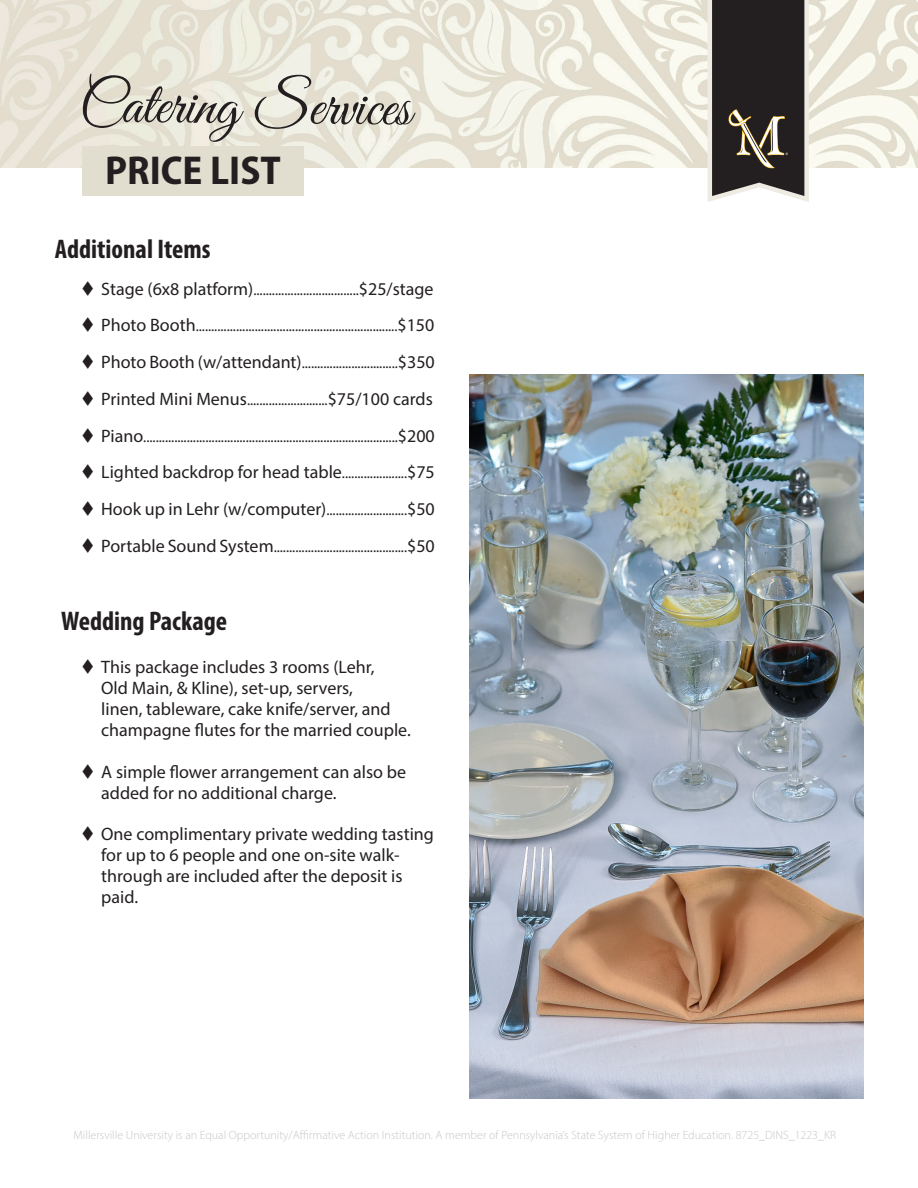
<style>
.page{position:relative;width:918px;height:1188px;background:#fff}
.page>*{position:absolute;margin:0;border:0;box-sizing:border-box;transform-origin:0 0}
.t1{font:60px "Great Vibes";color:#231f20}
.t2{font:700 semi-condensed 40.5px "Myriad Pro";color:#231f20}
.t3{font:700 condensed 27px "Myriad Pro";color:#231f20}
.t4{font:18px/21px "Myriad Pro";color:#231f20}
.t5{font:15px "Myriad Pro";color:#231f20}
.t6{font:300 12px "Myriad Pro";color:#c5c6c8}
.s1{font-size:18px}
.s2{font-size:15px}
</style>
<div class="page">
<img style="left:0;top:0;width:918px;height:167px">
<svg style="left:705px;top:0;width:106px;height:202px;background:#524e4b"></svg>
<div style="left:83px;top:147px;width:221px;height:49px;background:#e1decf"></div>
<img style="left:470px;top:375px;width:394px;height:723px">
<h1 class="t1" style="left:80px;top:69px;width:333px;rotate:1deg">Catering Services</h1>
<h2 class="t2" style="left:105px;top:144px;width:177px">PRICE LIST</h2>
<p class="t3" style="left:55px;top:232px;width:157px">Additional Items</p>
<p class="t5" style="left:101px;top:280px;width:334px"><span class="s1">Stage (6x8 platform)</span>..................................<span class="s1">$25/stage</span></p>
<p class="t5" style="left:101px;top:317px;width:335px"><span class="s1">Photo Booth</span>.................................................................<span class="s1">$150</span></p>
<p class="t5" style="left:101px;top:354px;width:335px"><span class="s1">Photo Booth (w/attendant)</span>...............................<span class="s1">$350</span></p>
<p class="t4" style="left:101px;top:388px;width:333px">Printed Mini Menus<span class="s2">..........................</span>$75/100 cards</p>
<p class="t5" style="left:101px;top:427px;width:335px"><span class="s1">Piano</span>..................................................................................<span class="s1">$200</span></p>
<p class="t4" style="left:101px;top:461px;width:335px">Lighted backdrop for head table<span class="s2">.....................</span>$75</p>
<p class="t4" style="left:101px;top:498px;width:335px">Hook up in Lehr (w/computer)<span class="s2">..........................</span>$50</p>
<p class="t5" style="left:101px;top:538px;width:335px"><span class="s1">Portable Sound System</span>...........................................<span class="s1">$50</span></p>
<p class="t3" style="left:61px;top:605px;width:168px">Wedding Package</p>
<p class="t4" style="left:101px;top:657px;width:311px">This package includes 3 rooms (Lehr,<br>Old Main, &amp; Kline), set-up, servers,<br>linen, tableware, cake knife/server, and champagne flutes for the married couple.</p>
<p class="t4" style="left:101px;top:761px;width:306px">A simple flower arrangement can also be added for no additional charge.</p>
<p class="t4" style="left:101px;top:823px;width:334px">One complimentary private wedding tasting for up to 6 people and one on-site walk&shy;through are included after the deposit is paid.</p>
<p class="t6" style="left:73px;top:1128px;width:764px">Millersville University is an Equal Opportunity/Affirmative Action Institution. A member of Pennsylvania’s State System of Higher Education. 8725_DINS_1223_KR</p>
</div>
